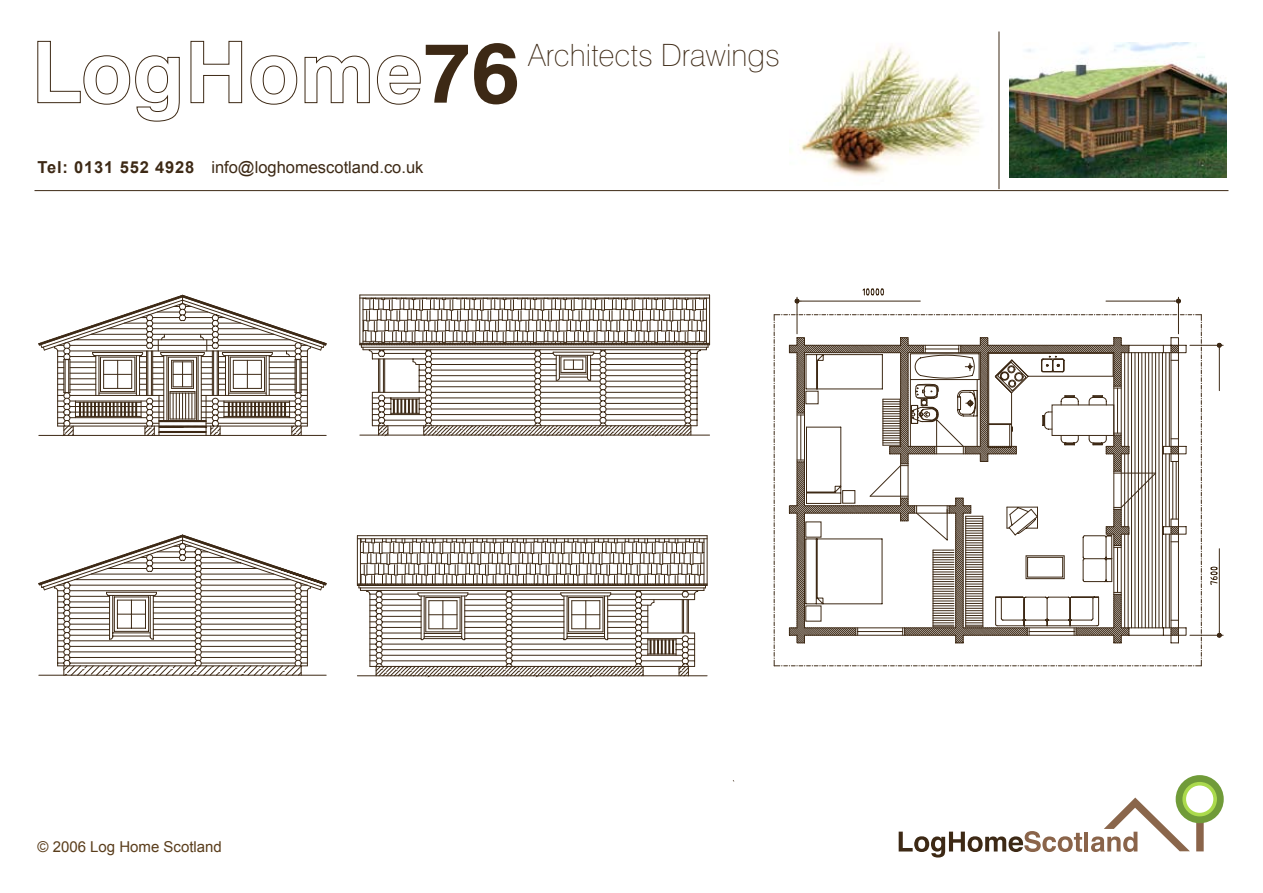
<style>
.page{position:relative;width:1263px;height:893px;background:#fff}
.page>*{position:absolute;margin:0;border:0;box-sizing:border-box;transform-origin:0 0}
.t1{font:700 85.2px "Swiss 721 BT";color:#3d2915}
.t2{font:100 30.75px "Swiss 721 BT";color:#3d2915}
.t3{font:16.5px "Arial";color:#3d2915}
.t4{font:15px "Arial";color:#5a3d1b}
.s1{font-weight:700}
</style>
<div class="page">
<img style="left:998px;top:36px;width:20px;height:150px">
<div style="left:1196px;top:819px;width:8px;height:32px;background:#8a644a"></div>
<div style="left:1176px;top:775px;width:48px;height:48px;border:8px solid #709b39;border-radius:50%"></div>
<div style="left:1182px;top:781px;width:35px;height:35px;border:4px solid #abda4d;border-radius:50%"></div>
<svg style="left:899px;top:831px;width:183px;height:26px"></svg>
<hr style="left:1085px;top:831px;width:3px;height:20px;background:#8a644a">
<svg style="left:1091px;top:797px;width:99px;height:55px"></svg>
<svg style="left:37px;top:41px;width:143px;height:81px"></svg>
<svg style="left:190px;top:41px;width:52px;height:62px"></svg>
<svg style="left:250px;top:55px;width:47px;height:50px"></svg>
<svg style="left:304px;top:55px;width:66px;height:48px"></svg>
<svg style="left:377px;top:55px;width:44px;height:50px"></svg>
<hr style="left:34px;top:190px;width:1194px;height:1px;background:#3d2915">
<hr style="left:999px;top:32px;width:1px;height:157px;background:#3d2915">
<img style="left:789px;top:45px;width:193px;height:131px">
<hr style="left:1219px;top:548px;width:1px;height:83px;background:#3d2915">
<hr style="left:1190px;top:635px;width:33px;height:1px;background:#3d2915">
<svg style="left:1216px;top:631px;width:7px;height:7px"></svg>
<svg style="left:1210px;top:566px;width:8px;height:19px"></svg>
<hr style="left:1106px;top:301px;width:69px;height:1px;background:#3d2915">
<hr style="left:801px;top:301px;width:119px;height:1px;background:#3d2915">
<hr style="left:797px;top:297px;width:1px;height:37px;background:#3d2915">
<svg style="left:794px;top:298px;width:7px;height:6px"></svg>
<svg style="left:862px;top:288px;width:22px;height:7px"></svg>
<hr style="left:1219px;top:349px;width:1px;height:41px;background:#3d2915">
<hr style="left:1178px;top:297px;width:1px;height:37px;background:#3d2915">
<hr style="left:1190px;top:345px;width:33px;height:1px;background:#3d2915">
<svg style="left:1216px;top:342px;width:7px;height:7px"></svg>
<svg style="left:1175px;top:298px;width:6px;height:6px"></svg>
<svg style="left:774px;top:314px;width:428px;height:352px"></svg>
<svg style="left:38px;top:294px;width:672px;height:382px"></svg>
<img style="left:1010px;top:42px;width:217px;height:135px">
<h1 class="t1" style="left:423px;top:20px;width:98px">76</h1>
<h2 class="t2" style="left:528px;top:36px;width:253px">Architects Drawings</h2>
<p class="t3" style="left:37px;top:158px;width:387px"><span class="s1">Tel: 0131 552 4928</span> info@loghomescotland.co.uk</p>
<p class="t4" style="left:38px;top:838px;width:186px">© 2006 Log Home Scotland</p>
</div>
